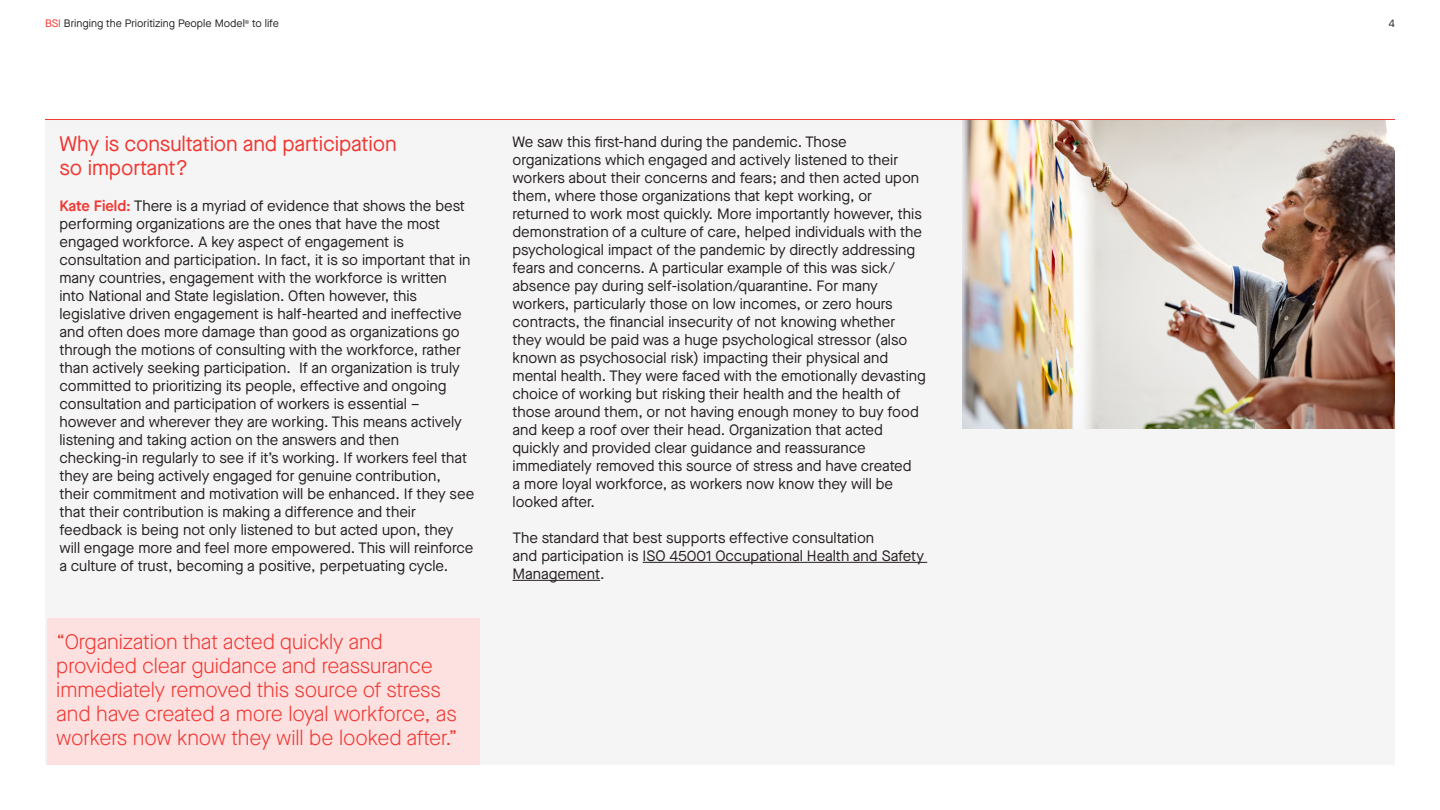
<style>
.page{position:relative;width:1440px;height:810px;background:#fff}
.page>*{position:absolute;margin:0;border:0;box-sizing:border-box;transform-origin:0 0}
.t1{font:300 21px/24px "Maison Neue";letter-spacing:-.005em;color:#f03732}
.t2{font:21px/24px "Maison Neue";letter-spacing:-.005em;color:#f03732}
.t3{font:15px/18px "Maison Neue";color:#241f1f}
.t4{font:10.88px "Maison Neue";color:#241f1f}
.t5{font:10.8px "Maison Neue";color:#241f1f}
.s1{color:#f03732}
.s2{font-weight:600;color:#f03732}
</style>
<div class="page">
<div style="left:45px;top:119px;width:1350px;height:646px;background:#f6f5f5"></div>
<hr style="left:643px;top:562px;width:284px;height:1px;background:#241f1f">
<hr style="left:513px;top:580px;width:87px;height:1px;background:#241f1f">
<img style="left:962px;top:120px;width:433px;height:308px">
<div style="left:47px;top:618px;width:433px;height:147px;background:#fde1e0"></div>
<hr style="left:45px;top:119px;width:1350px;height:1px;background:#f03732">
<p class="t5" style="left:45px;top:16px;width:235px"><span class="s1">BSI</span> Bringing the Prioritizing People Model<sup>©</sup> to life</p>
<h1 class="t2" style="left:60px;top:132px;width:339px">Why is consultation and participation so important?</h1>
<p class="t3" style="left:60px;top:197px;width:416px"><span class="s2">Kate Field:</span> There is a myriad of evidence that shows the best performing organizations are the ones that have the most engaged workforce. A key aspect of engagement is consultation and participation. In fact, it is so important that in many countries, engagement with the workforce is written into National and State legislation. Often however, this legislative driven engagement is half-hearted and ineffective and often does more damage than good as organizations go through the motions of consulting with the workforce, rather than actively seeking participation. If an organization is truly committed to prioritizing its people, effective and ongoing consultation and participation of workers is essential – however and wherever they are working. This means actively listening and taking action on the answers and then checking-in regularly to see if it’s working. If workers feel that they are being actively engaged for genuine contribution, their commitment and motivation will be enhanced. If they see that their contribution is making a difference and their feedback is being not only listened to but acted upon, they will engage more and feel more empowered. This will reinforce a culture of trust, becoming a positive, perpetuating cycle.</p>
<h1 class="t1" style="left:56px;top:630px;width:403px">“Organization that acted quickly and provided clear guidance and reassurance immediately removed this source of stress and have created a more loyal workforce, as workers now know they will be looked after.”</h1>
<p class="t3" style="left:513px;top:132px;width:415px">We saw this first-hand during the pandemic. Those organizations which engaged and actively listened to their workers about their concerns and fears; and then acted upon them, where those organizations that kept working, or returned to work most quickly. More importantly however, this demonstration of a culture of care, helped individuals with the psychological impact of the pandemic by directly addressing fears and concerns. A particular example of this was sick/ absence pay during self-isolation/quarantine. For many workers, particularly those on low incomes, or zero hours contracts, the financial insecurity of not knowing whether they would be paid was a huge psychological stressor (also known as psychosocial risk) impacting their physical and mental health. They were faced with the emotionally devasting choice of working but risking their health and the health of those around them, or not having enough money to buy food and keep a roof over their head. Organization that acted quickly and provided clear guidance and reassurance immediately removed this source of stress and have created<br>a more loyal workforce, as workers now know they will be looked after.</p>
<p class="t3" style="left:513px;top:528px;width:413px">The standard that best supports effective consultation<br>and participation is ISO 45001 Occupational Health and Safety<br>Management.</p>
<p class="t4" style="left:1389px;top:16px;width:8px">4</p>
</div>
